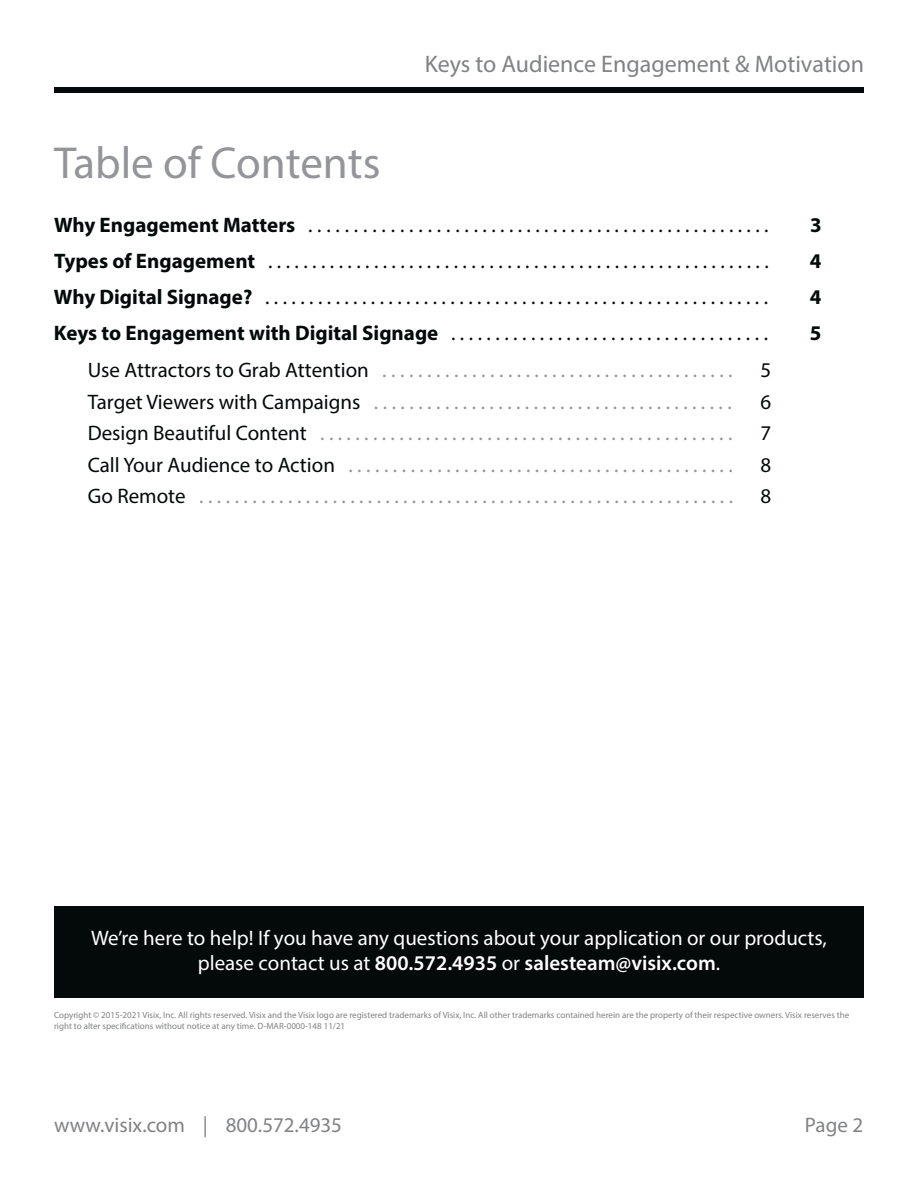
<style>
.page{position:relative;width:918px;height:1188px;background:#fff}
.page>*{position:absolute;margin:0;border:0;box-sizing:border-box;transform-origin:0 0}
.t1{font:45px "Myriad Pro";color:#939598}
.t2{font:24px "Myriad Pro";color:#808284}
.t3{font:21px "Myriad Pro";color:#939598}
.t4{font:21px "Myriad Pro";color:#040909}
.t5{font:21px/25.2px "Myriad Pro";color:#fff;text-align:center}
.t6{font:21px "Myriad Pro";color:#808284}
.t7{font:700 21px "Myriad Pro";color:#040909}
.t8{font:9px/10.8px "Myriad Pro";color:#808284}
.s1{font-weight:700}
.s2{color:#040909}
.s3{font-weight:600}
</style>
<div class="page">
<div style="left:54px;top:88px;width:810px;height:5px;background:#040909"></div>
<div style="left:54px;top:906px;width:810px;height:92px;background:#040909"></div>
<p class="t2" style="left:425px;top:55px;width:441px">Keys to Audience Engagement &amp; Motivation</p>
<h1 class="t1" style="left:54px;top:146px;width:328px">Table of Contents</h1>
<p class="t4" style="left:54px;top:217px;width:716px"><span class="s1">Why Engagement Matters</span> . . . . . . . . . . . . . . . . . . . . . . . . . . . . . . . . . . . . . . . . . . . . . . . . . . . .</p>
<p class="t7" style="left:810px;top:217px;width:13px">3</p>
<p class="t4" style="left:54px;top:253px;width:716px"><span class="s1">Types of Engagement</span> . . . . . . . . . . . . . . . . . . . . . . . . . . . . . . . . . . . . . . . . . . . . . . . . . . . . . . . . .</p>
<p class="t7" style="left:810px;top:253px;width:13px">4</p>
<p class="t4" style="left:54px;top:289px;width:716px"><span class="s1">Why Digital Signage?</span> . . . . . . . . . . . . . . . . . . . . . . . . . . . . . . . . . . . . . . . . . . . . . . . . . . . . . . . . .</p>
<p class="t7" style="left:810px;top:289px;width:13px">4</p>
<p class="t4" style="left:54px;top:325px;width:716px"><span class="s1">Keys to Engagement with Digital Signage</span> . . . . . . . . . . . . . . . . . . . . . . . . . . . . . . . . . . . .</p>
<p class="t7" style="left:810px;top:325px;width:13px">5</p>
<p class="t3" style="left:88px;top:362px;width:646px"><span class="s2">Use Attractors to Grab Attention</span> . . . . . . . . . . . . . . . . . . . . . . . . . . . . . . . . . . . . . . . .</p>
<p class="t4" style="left:760px;top:362px;width:12px">5</p>
<p class="t3" style="left:88px;top:394px;width:645px"><span class="s2">Target Viewers with Campaigns</span> . . . . . . . . . . . . . . . . . . . . . . . . . . . . . . . . . . . . . . . . .</p>
<p class="t4" style="left:760px;top:394px;width:12px">6</p>
<p class="t3" style="left:88px;top:425px;width:646px"><span class="s2">Design Beautiful Content</span> . . . . . . . . . . . . . . . . . . . . . . . . . . . . . . . . . . . . . . . . . . . . . . .</p>
<p class="t4" style="left:761px;top:425px;width:12px">7</p>
<p class="t3" style="left:88px;top:457px;width:646px"><span class="s2">Call Your Audience to Action</span> . . . . . . . . . . . . . . . . . . . . . . . . . . . . . . . . . . . . . . . . . . . .</p>
<p class="t4" style="left:761px;top:457px;width:12px">8</p>
<p class="t3" style="left:88px;top:488px;width:647px"><span class="s2">Go Remote</span> . . . . . . . . . . . . . . . . . . . . . . . . . . . . . . . . . . . . . . . . . . . . . . . . . . . . . . . . . . . . .</p>
<p class="t4" style="left:761px;top:488px;width:12px">8</p>
<p class="t5" style="left:91px;top:927px;width:737px">We’re here to help! If you have any questions about your application or our products, please contact us at <span class="s3">800.572.4935</span> or <span class="s3">salesteam@visix.com</span>.</p>
<p class="t8" style="left:54px;top:1011px;width:797px">Copyright © 2015-2021 Visix, Inc. All rights reserved. Visix and the Visix logo are registered trademarks of Visix, Inc. All other trademarks contained herein are the property of their respective owners. Visix reserves the right to alter specifications without notice at any time. D-MAR-0000-148 11/21</p>
<p class="t6" style="left:54px;top:1117px;width:290px">www.visix.com | 800.572.4935</p>
<p class="t6" style="left:805px;top:1117px;width:60px">Page 2</p>
</div>
